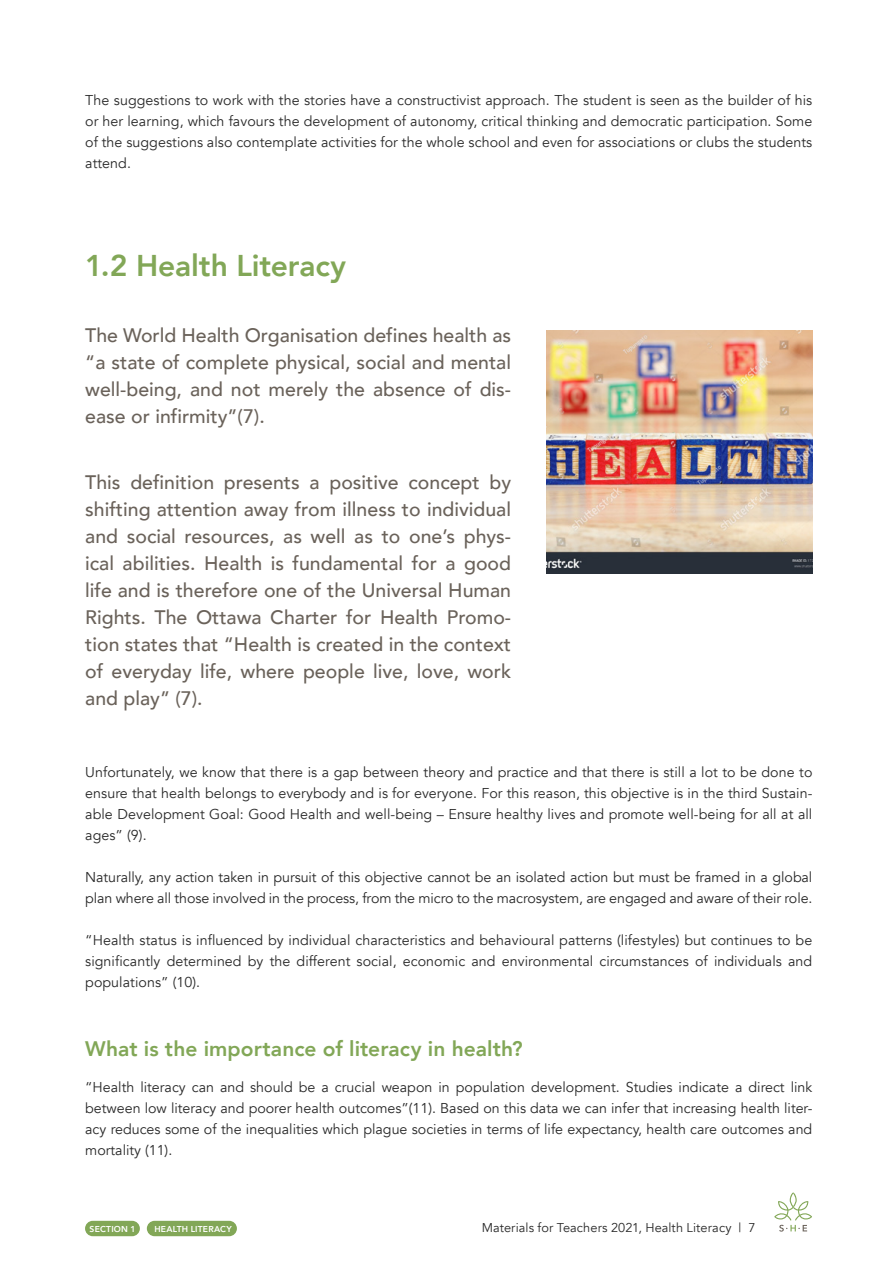
<style>
.page{position:relative;width:893px;height:1263px;background:#fff}
.page>*{position:absolute;margin:0;border:0;box-sizing:border-box;transform-origin:0 0}
.t1{font:800 30px "Avenir";letter-spacing:-.005em;color:#82a757}
.t2{font:800 21px "Avenir";letter-spacing:.005em;color:#82a757}
.t3{font:500 19.5px/27px "Avenir";color:#6a625a;text-align:justify}
.t4{font:14.25px/21px "Avenir";color:#292929;text-align:justify}
.t5{font:12.75px "Avenir";letter-spacing:.005em;color:#292929}
.t6{font:800 8.55px "Avenir";letter-spacing:.02em;color:#fff}
</style>
<div class="page">
<div style="left:147px;top:1221px;width:90px;height:15px;background:#82a757;border-radius:8px"></div>
<div style="left:85px;top:1221px;width:55px;height:15px;background:#82a757;border-radius:8px"></div>
<svg style="left:774px;top:1192px;width:38px;height:39px"></svg>
<img style="left:546px;top:330px;width:266px;height:244px">
<p class="t4" style="left:85px;top:90px;width:729px">The suggestions to work with the stories have a constructivist approach. The student is seen as the builder of his or her learning, which favours the development of autonomy, critical thinking and democratic participation. Some of the suggestions also contemplate activities for the whole school and even for associations or clubs the students attend.</p>
<h1 class="t1" style="left:85px;top:242px;width:262px">1.2 Health Literacy</h1>
<h3 class="t3" style="left:85px;top:321px;width:427px">The World Health Organisation defines health as “a state of complete physical, social and mental well-being, and not merely the absence of dis&shy;ease or infirmity”(7).</h3>
<p class="t3" style="left:85px;top:468px;width:427px">This definition presents a positive concept by shifting attention away from illness to individual and social resources, as well as to one’s phys&shy;ical abilities. Health is fundamental for a good life and is therefore one of the Universal Human Rights. The Ottawa Charter for Health Promo&shy;tion states that “Health is created in the context of everyday life, where people live, love, work and play” (7).</p>
<p class="t4" style="left:85px;top:762px;width:729px">Unfortunately, we know that there is a gap between theory and practice and that there is still a lot to be done to ensure that health belongs to everybody and is for everyone. For this reason, this objective is in the third Sustain&shy;able Development Goal: Good Health and well-being – Ensure healthy lives and promote well-being for all at all ages” (9).</p>
<p class="t4" style="left:85px;top:867px;width:729px">Naturally, any action taken in pursuit of this objective cannot be an isolated action but must be framed in a global plan where all those involved in the process, from the micro to the macrosystem, are engaged and aware of their role.</p>
<p class="t4" style="left:85px;top:930px;width:729px">“Health status is influenced by individual characteristics and behavioural patterns (lifestyles) but continues to be significantly determined by the different social, economic and environmental circumstances of individuals and populations” (10).</p>
<h2 class="t2" style="left:85px;top:1032px;width:439px">What is the importance of literacy in health?</h2>
<p class="t4" style="left:85px;top:1077px;width:729px">“Health literacy can and should be a crucial weapon in population development. Studies indicate a direct link between low literacy and poorer health outcomes”(11). Based on this data we can infer that increasing health liter&shy;acy reduces some of the inequalities which plague societies in terms of life expectancy, health care outcomes and mortality (11).</p>
<p class="t6" style="left:90px;top:1222px;width:47px">SECTION 1</p>
<p class="t6" style="left:154px;top:1222px;width:79px">HEALTH LITERACY</p>
<p class="t5" style="left:482px;top:1220px;width:275px">Materials for Teachers 2021, Health Literacy | 7</p>
</div>
